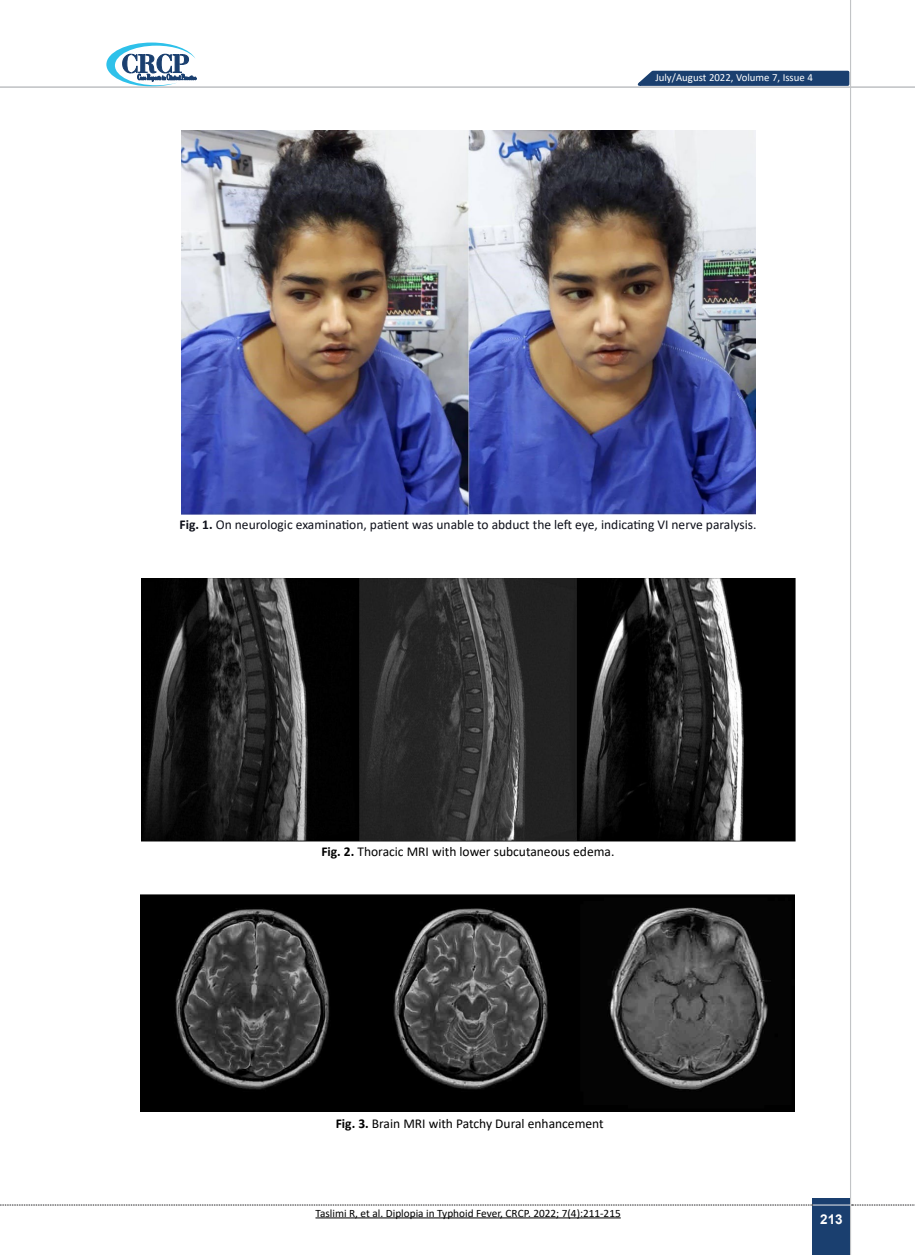
<style>
.page{position:relative;width:915px;height:1255px;background:#fff}
.page>*{position:absolute;margin:0;border:0;box-sizing:border-box;transform-origin:0 0}
.t1{font:13.5px "Calibri";color:#0e101a}
.t2{font:13.5px "Calibri";color:#000}
.t3{font:700 13.5px "Arial";color:#fff}
.t4{font:11.25px "Calibri";color:#000}
.t5{font:10.8px "Calibri";color:#fff}
.s1{font-weight:700}
</style>
<div class="page">
<div style="left:812px;top:1198px;width:38px;height:56px;background:#1a3f6f"></div>
<hr style="left:849px;top:0;width:1px;height:1254px;background:#c2c4c6">
<hr style="left:812px;top:1204px;width:38px;height:1px;background:#ebebec">
<svg style="left:106px;top:43px;width:90px;height:43px"></svg>
<svg style="left:631px;top:69px;width:219px;height:18px;background:#47658b"></svg>
<hr style="left:0;top:87px;width:914px;height:1px;background:#c2c4c6">
<svg style="left:0;top:1204px;width:812px;height:1px"></svg>
<svg style="left:851px;top:1204px;width:64px;height:1px"></svg>
<hr style="left:315px;top:1217px;width:305px;height:1px;background:#000">
<img style="left:181px;top:130px;width:574px;height:384px">
<img style="left:141px;top:578px;width:653px;height:263px">
<img style="left:141px;top:894px;width:653px;height:217px">
<p class="t5" style="left:655px;top:73px;width:159px">July/August 2022, Volume 7, Issue 4</p>
<p class="t1" style="left:179px;top:515px;width:578px"><span class="s1">Fig. 1.</span> On neurologic examination, patient was unable to abduct the left eye, indicating VI nerve paralysis.</p>
<p class="t2" style="left:321px;top:841px;width:294px"><span class="s1">Fig. 2.</span> Thoracic MRI with lower subcutaneous edema.</p>
<p class="t2" style="left:335px;top:1114px;width:269px"><span class="s1">Fig. 3.</span> Brain MRI with Patchy Dural enhancement</p>
<p class="t4" style="left:315px;top:1204px;width:307px">Taslimi R, et al. Diplopia in Typhoid Fever, CRCP. 2022; 7(4):211-215</p>
<p class="t3" style="left:819px;top:1209px;width:24px">213</p>
</div>
